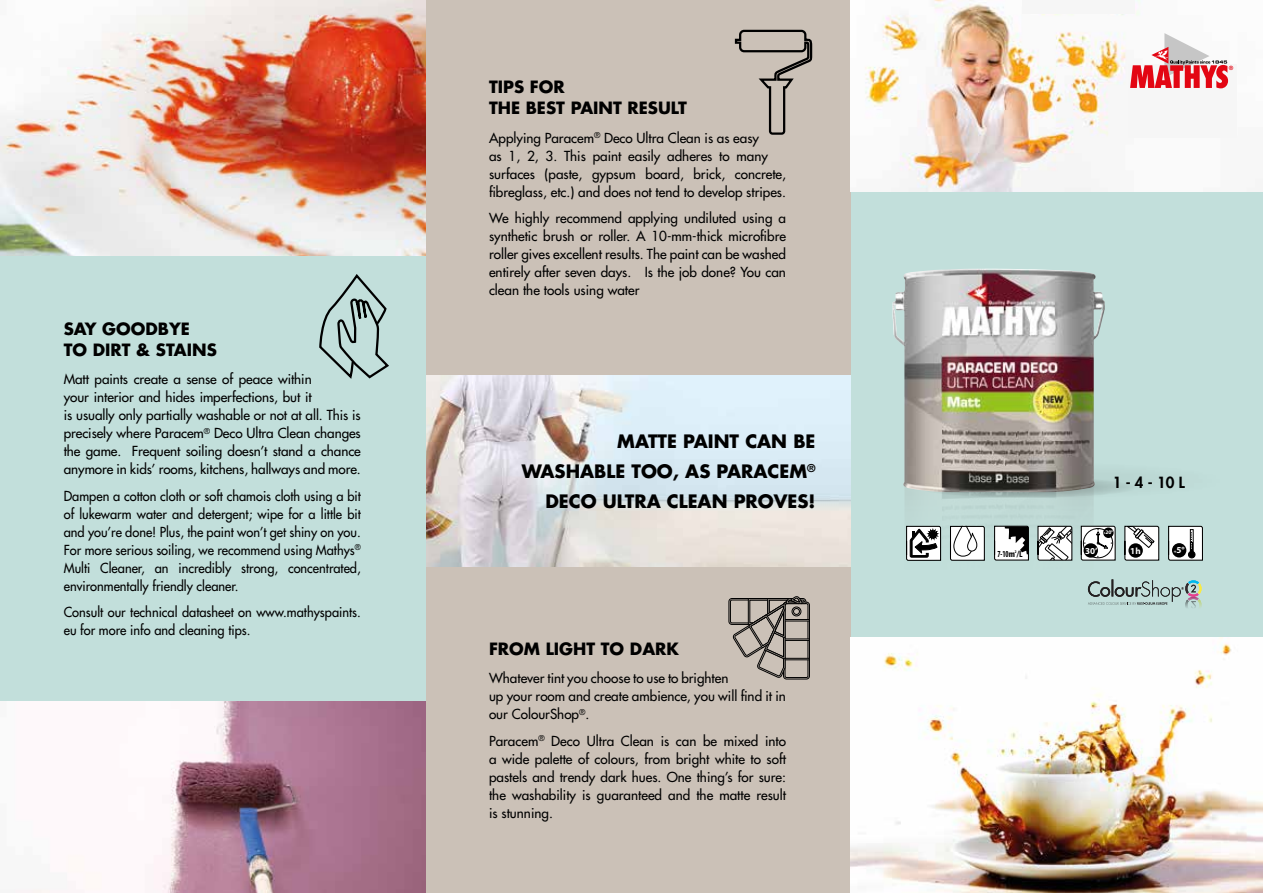
<style>
.page{position:relative;width:1263px;height:893px;background:#fff}
.page>*{position:absolute;margin:0;border:0;box-sizing:border-box;transform-origin:0 0}
.t1{font:700 18px/30px "Futura Std";color:#000;text-align:right}
.t2{font:700 16.5px/21px "Futura Std";color:#000}
.t3{font:800 15px "Futura Std";color:#000}
.t4{font:500 13.5px/18px "Futura Std";color:#000}
.t5{font:500 13.5px/18px "Futura Std";color:#000;text-align:justify;scale:.95 1}
.t6{font:700 9.15px "Myriad Pro";color:#fff}
.t7{font:700 condensed 9.15px "Myriad Pro";color:#000;scale:.8 1}
.t8{font:700 5.4px "Myriad Pro";color:#fff}
.t9{font:700 condensed 4.05px "Myriad Pro";color:#000}
.s1{font-size:3.75px}
.s2{font-size:4.8px}
</style>
<div class="page">
<div style="left:850px;top:0;width:413px;height:644px;background:#c2dfdb"></div>
<div style="left:425px;top:562px;width:425px;height:331px;background:#cbc1b7"></div>
<img style="left:425px;top:375px;width:425px;height:191px">
<div style="left:425px;top:0;width:425px;height:375px;background:#cbc1b7"></div>
<div style="left:0;top:255px;width:425px;height:638px;background:#c2dfdb"></div>
<img style="left:0;top:0;width:425px;height:255px">
<img style="left:850px;top:638px;width:413px;height:255px">
<img style="left:850px;top:0;width:413px;height:191px">
<svg style="left:319px;top:274px;width:70px;height:105px"></svg>
<svg style="left:728px;top:596px;width:82px;height:84px"></svg>
<svg style="left:734px;top:29px;width:79px;height:106px"></svg>
<div style="left:910px;top:463px;width:315px;height:35px;background:#bedbd7;border-radius:50%"></div>
<div style="left:916px;top:477px;width:221px;height:21px;background:#b2cdc9;border-radius:50%"></div>
<img style="left:905px;top:492px;width:190px;height:27px">
<img style="left:892px;top:269px;width:213px;height:223px">
<svg style="left:1080px;top:525px;width:36px;height:36px"></svg>
<div style="left:1083px;top:543px;width:15px;height:15px;background:#000;border-radius:50%"></div>
<svg style="left:1124px;top:525px;width:36px;height:36px"></svg>
<div style="left:1128px;top:543px;width:15px;height:15px;background:#000;border-radius:50%"></div>
<svg style="left:1037px;top:525px;width:36px;height:36px"></svg>
<svg style="left:994px;top:525px;width:35px;height:36px"></svg>
<div style="left:1103px;top:527px;width:10px;height:11px;background:#000;border-radius:50%"></div>
<svg style="left:1168px;top:525px;width:35px;height:36px"></svg>
<div style="left:1190px;top:529px;width:3px;height:24px;border:1px solid #000"></div>
<svg style="left:950px;top:525px;width:35px;height:36px"></svg>
<svg style="left:906px;top:525px;width:36px;height:36px"></svg>
<svg style="left:1088px;top:579px;width:114px;height:29px"></svg>
<img style="left:0;top:702px;width:425px;height:191px">
<div style="left:1022px;top:0;width:112px;height:14px;background:#f6f6f6"></div>
<div style="left:1128px;top:64px;width:109px;height:74px;background:#f6f6f6"></div>
<svg style="left:1130px;top:33px;width:103px;height:55px;background:#e7a6aa"></svg>
<p class="t2" style="left:64px;top:318px;width:155px">SAY GOODBYE<br>TO DIRT &amp; STAINS</p>
<p class="t4" style="left:64px;top:370px;width:299px">Matt paints create a sense of peace within<br>your interior and hides imperfections, but it<br>is usually only partially washable or not at all. This is precisely where Paracem<sup>®</sup> Deco Ultra Clean changes the game. Frequent soiling doesn’t stand a chance anymore in kids’ rooms, kitchens, hallways and more.</p>
<p class="t5" style="left:64px;top:487px;width:314px">Dampen a cotton cloth or soft chamois cloth using a bit of lukewarm water and detergent; wipe for a little bit and you’re done! Plus, the paint won’t get shiny on you.<br>For more serious soiling, we recommend using Mathys<sup>® </sup>Multi Cleaner, an incredibly strong, concentrated, environmentally friendly cleaner.</p>
<p class="t5" style="left:64px;top:603px;width:314px">Consult our technical datasheet on www.mathyspaints. eu for more info and cleaning tips.</p>
<p class="t2" style="left:489px;top:76px;width:199px">TIPS FOR<br>THE BEST PAINT RESULT</p>
<p class="t4" style="left:489px;top:129px;width:299px">Applying Paracem<sup>®</sup> Deco Ultra Clean is as easy<br>as 1, 2, 3. This paint easily adheres to many surfaces (paste, gypsum board, brick, concrete, fibreglass, etc.) and does not tend to develop stripes.</p>
<p class="t4" style="left:489px;top:209px;width:299px;text-align:justify">We highly recommend applying undiluted using a synthetic brush or roller. A 10-mm-thick microfibre roller gives excellent results. The paint can be washed entirely after seven days. Is the job done? You can clean the tools using water</p>
<h1 class="t1" style="left:522px;top:426px;width:295px">MATTE PAINT CAN BE<br>WASHABLE TOO, AS PARACEM<sup>®<br></sup>DECO ULTRA CLEAN PROVES!</h1>
<p class="t2" style="left:489px;top:638px;width:191px">FROM LIGHT TO DARK</p>
<p class="t4" style="left:489px;top:669px;width:298px">Whatever tint you choose to use to brighten<br>up your room and create ambience, you will find it in our ColourShop<sup>®</sup>.</p>
<p class="t4" style="left:489px;top:732px;width:299px;text-align:justify">Paracem<sup>®</sup> Deco Ultra Clean is can be mixed into a wide palette of colours, from bright white to soft pastels and trendy dark hues. One thing’s for sure: the washability is guaranteed and the matte result is stunning.</p>
<p class="t3" style="left:1113px;top:473px;width:74px">1 - 4 - 10 L</p>
<p class="t8" style="left:1103px;top:529px;width:11px"><span class="s1">+</span>20°</p>
<p class="t6" style="left:1085px;top:546px;width:14px">30’</p>
<p class="t6" style="left:1174px;top:545px;width:12px"><span class="s2">+</span>5°</p>
<p class="t9" style="left:1015px;top:549px;width:3px">2</p>
<p class="t6" style="left:1130px;top:546px;width:12px">1h</p>
<p class="t7" style="left:997px;top:548px;width:33px">7-10m /L</p>
</div>
